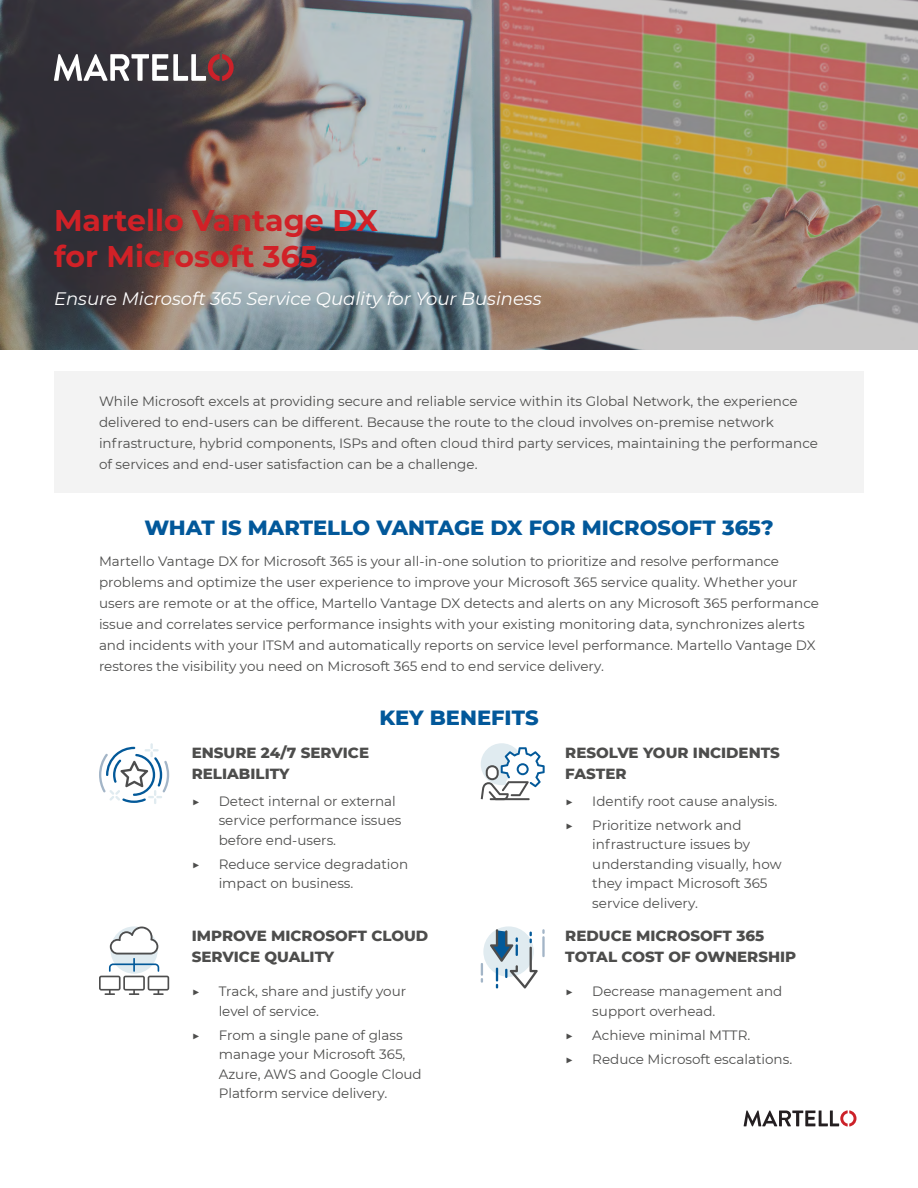
<style>
.page{position:relative;width:918px;height:1188px;background:#fff}
.page>*{position:absolute;margin:0;border:0;box-sizing:border-box;transform-origin:0 0}
.t1{font:700 30px/36px "Montserrat";color:#d12127}
.t2{font:800 21px "Montserrat";color:#02589a}
.t3{font:italic 18px "Montserrat";color:#fff}
.t4{font:800 15px/21px "Montserrat";color:#4d4d4c}
.t5{font:13.5px/19.5px "Montserrat";color:#4d4d4c}
</style>
<div class="page">
<svg style="left:744px;top:1110px;width:112px;height:16px"></svg>
<img style="left:0;top:0;width:918px;height:350px">
<div style="left:54px;top:371px;width:810px;height:122px;background:#f3f3f3"></div>
<svg style="left:54px;top:54px;width:180px;height:27px"></svg>
<svg style="left:99px;top:743px;width:70px;height:61px"></svg>
<svg style="left:99px;top:927px;width:70px;height:68px"></svg>
<div style="left:481px;top:743px;width:42px;height:42px;background:#e0ebf0;border-radius:50%"></div>
<svg style="left:481px;top:747px;width:64px;height:53px"></svg>
<div style="left:483px;top:926px;width:51px;height:51px;background:#e0ebf0;border-radius:50%"></div>
<svg style="left:490px;top:929px;width:55px;height:60px"></svg>
<svg style="left:481px;top:963px;width:2px;height:20px"></svg>
<h1 class="t1" style="left:54px;top:201px;width:325px">Martello Vantage DX for Microsoft 365</h1>
<h3 class="t3" style="left:54px;top:286px;width:489px">Ensure Microsoft 365 Service Quality for Your Business</h3>
<p class="t5" style="left:99px;top:390px;width:720px;line-height:21px">While Microsoft excels at providing secure and reliable service within its Global Network, the experience delivered to end-users can be different. Because the route to the cloud involves on-premise network infrastructure, hybrid components, ISPs and often cloud third party services, maintaining the performance of services and end-user satisfaction can be a challenge.</p>
<h2 class="t2" style="left:144px;top:512px;width:631px">WHAT IS MARTELLO VANTAGE DX FOR MICROSOFT 365?</h2>
<p class="t5" style="left:99px;top:550px;width:722px;line-height:21px">Martello Vantage DX for Microsoft 365 is your all-in-one solution to prioritize and resolve performance problems and optimize the user experience to improve your Microsoft 365 service quality. Whether your users are remote or at the office, Martello Vantage DX detects and alerts on any Microsoft 365 performance issue and correlates service performance insights with your existing monitoring data, synchronizes alerts and incidents with your ITSM and automatically reports on service level performance. Martello Vantage DX restores the visibility you need on Microsoft 365 end to end service delivery.</p>
<h2 class="t2" style="left:379px;top:703px;width:161px">KEY BENEFITS</h2>
<p class="t4" style="left:192px;top:741px;width:179px">ENSURE 24/7 SERVICE<br>RELIABILITY</p>
<p class="t5" style="left:192px;top:791px;width:10px">▶</p>
<p class="t5" style="left:219px;top:791px;width:184px">Detect internal or external service performance issues before end-users.</p>
<p class="t5" style="left:192px;top:854px;width:10px">▶</p>
<p class="t5" style="left:219px;top:854px;width:191px">Reduce service degradation impact on business.</p>
<p class="t4" style="left:192px;top:924px;width:238px">IMPROVE MICROSOFT CLOUD<br>SERVICE QUALITY</p>
<p class="t5" style="left:192px;top:981px;width:10px">▶</p>
<p class="t5" style="left:219px;top:981px;width:189px">Track, share and justify your level of service.</p>
<p class="t5" style="left:192px;top:1025px;width:10px">▶</p>
<p class="t5" style="left:219px;top:1025px;width:205px">From a single pane of glass manage your Microsoft 365,<br>Azure, AWS and Google Cloud<br>Platform service delivery.</p>
<p class="t4" style="left:565px;top:741px;width:216px">RESOLVE YOUR INCIDENTS<br>FASTER</p>
<p class="t5" style="left:565px;top:791px;width:10px">▶</p>
<p class="t5" style="left:592px;top:791px;width:186px">Identify root cause analysis.</p>
<p class="t5" style="left:565px;top:815px;width:10px">▶</p>
<p class="t5" style="left:592px;top:815px;width:191px">Prioritize network and infrastructure issues by understanding visually, how they impact Microsoft 365 service delivery.</p>
<p class="t4" style="left:565px;top:924px;width:232px">REDUCE MICROSOFT 365<br>TOTAL COST OF OWNERSHIP</p>
<p class="t5" style="left:565px;top:981px;width:10px">▶</p>
<p class="t5" style="left:592px;top:981px;width:192px">Decrease management and support overhead.</p>
<p class="t5" style="left:565px;top:1025px;width:10px">▶</p>
<p class="t5" style="left:592px;top:1025px;width:160px">Achieve minimal MTTR.</p>
<p class="t5" style="left:565px;top:1049px;width:10px">▶</p>
<p class="t5" style="left:592px;top:1049px;width:201px">Reduce Microsoft escalations.</p>
</div>
